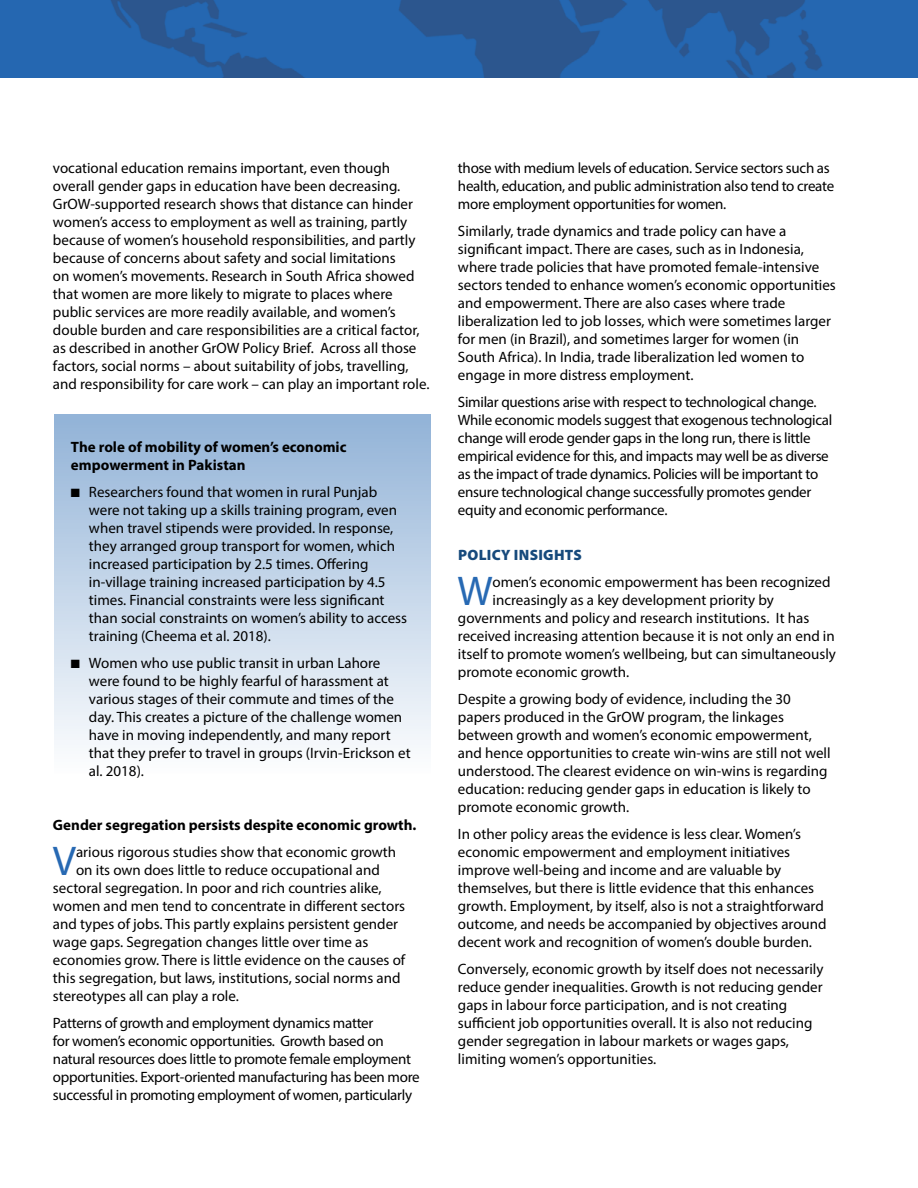
<style>
.page{position:relative;width:918px;height:1188px;background:#fff}
.page>*{position:absolute;margin:0;border:0;box-sizing:border-box;transform-origin:0 0}
.P2{font:41.7px "Myriad Pro";color:#2769b3}
.P1{font:15px/18px "Myriad Pro";color:#000}
.P1-2{font:15px/18px "Myriad Pro";letter-spacing:-.02em;color:#000}
.P2-2{font:15px "Myriad Pro";color:#000}
.P3{font:15px/18px "Myriad Pro";color:#000}
.H5{font:700 15px/18px "Myriad Pro";color:#000}
.P1-3{font:900 15px "Myriad Pro";letter-spacing:.02em;color:#174a7c}
</style>
<div class="page">
<div style="left:55px;top:414px;width:376px;height:360px;background:linear-gradient(to bottom,#92b3d7,#fdfdfe)"></div>
<img style="left:0;top:0;width:918px;height:78px">
<h5 class="P1" style="left:53px;top:159px;width:378px">vocational education remains important, even though overall gender gaps in education have been decreasing.<br>GrOW-supported research shows that distance can hinder women’s access to employment as well as training, partly because of women’s household responsibilities, and partly because of concerns about safety and social limitations<br>on women’s movements. Research in South Africa showed that women are more likely to migrate to places where public services are more readily available, and women’s double burden and care responsibilities are a critical factor, as described in another GrOW Policy Brief. Across all those factors, social norms – about suitability of jobs, travelling, and responsibility for care work – can play an important role.</h5>
<h4 class="H5" style="left:71px;top:438px;width:277px">The role of mobility of women’s economic empowerment in Pakistan</h4>
<p class="P3" style="left:89px;top:483px;width:320px;text-indent:-18px">■ Researchers found that women in rural Punjab were not taking up a skills training program, even when travel stipends were provided. In response, they arranged group transport for women, which increased participation by 2.5 times. Offering in-village training increased participation by 4.5 times. Financial constraints were less significant than social constraints on women’s ability to access training (Cheema et al. 2018).</p>
<p class="P3" style="left:89px;top:654px;width:323px;text-indent:-18px">■ Women who use public transit in urban Lahore were found to be highly fearful of harassment at various stages of their commute and times of the day. This creates a picture of the challenge women have in moving independently, and many report that they prefer to travel in groups (Irvin-Erickson et al. 2018).</p>
<h4 class="H5" style="left:53px;top:816px;width:365px">Gender segregation persists despite economic growth.</h4>
<p class="P2" style="left:53px;top:836px;width:25px">V</p>
<p class="P2-2" style="left:76px;top:843px;width:322px">arious rigorous studies show that economic growth</p>
<p class="P2-2" style="left:76px;top:861px;width:305px">on its own does little to reduce occupational and</p>
<p class="P2-2" style="left:53px;top:879px;width:330px">sectoral segregation. In poor and rich countries alike,</p>
<p class="P2-2" style="left:53px;top:897px;width:354px">women and men tend to concentrate in different sectors</p>
<p class="P2-2" style="left:53px;top:915px;width:347px">and types of jobs. This partly explains persistent gender</p>
<p class="P2-2" style="left:53px;top:933px;width:317px">wage gaps. Segregation changes little over time as</p>
<p class="P2-2" style="left:53px;top:951px;width:354px">economies grow. There is little evidence on the causes of</p>
<p class="P2-2" style="left:53px;top:969px;width:349px">this segregation, but laws, institutions, social norms and</p>
<p class="P2-2" style="left:53px;top:987px;width:187px">stereotypes all can play a role.</p>
<h5 class="P1-2" style="left:53px;top:1014px;width:368px">Patterns of growth and employment dynamics matter<br>for women’s economic opportunities. Growth based on natural resources does little to promote female employment opportunities. Export-oriented manufacturing has been more successful in promoting employment of women, particularly</h5>
<h5 class="P1-2" style="left:458px;top:159px;width:378px">those with medium levels of education. Service sectors such as health, education, and public administration also tend to create more employment opportunities for women.</h5>
<h5 class="P1" style="left:458px;top:222px;width:379px">Similarly, trade dynamics and trade policy can have a significant impact. There are cases, such as in Indonesia, where trade policies that have promoted female-intensive sectors tended to enhance women’s economic opportunities and empowerment. There are also cases where trade liberalization led to job losses, which were sometimes larger for men (in Brazil), and sometimes larger for women (in South Africa). In India, trade liberalization led women to engage in more distress employment.</h5>
<h5 class="P1-2" style="left:458px;top:393px;width:376px">Similar questions arise with respect to technological change.<br>While economic models suggest that exogenous technological change will erode gender gaps in the long run, there is little empirical evidence for this, and impacts may well be as diverse as the impact of trade dynamics. Policies will be important to ensure technological change successfully promotes gender equity and economic performance.</h5>
<h5 class="P1-3" style="left:458px;top:545px;width:125px">POLICY INSIGHTS</h5>
<p class="P2" style="left:457px;top:566px;width:37px">W</p>
<p class="P2-2" style="left:493px;top:573px;width:339px">omen’s economic empowerment has been recognized</p>
<p class="P2-2" style="left:493px;top:591px;width:283px">increasingly as a key development priority by</p>
<p class="P2-2" style="left:458px;top:609px;width:353px">governments and policy and research institutions. It has</p>
<p class="P2-2" style="left:458px;top:627px;width:378px">received increasing attention because it is not only an end in</p>
<p class="P2-2" style="left:458px;top:645px;width:380px">itself to promote women’s wellbeing, but can simultaneously</p>
<p class="P2-2" style="left:458px;top:663px;width:173px">promote economic growth.</p>
<h5 class="P1" style="left:458px;top:690px;width:374px">Despite a growing body of evidence, including the 30 papers produced in the GrOW program, the linkages between growth and women’s economic empowerment, and hence opportunities to create win-wins are still not well understood. The clearest evidence on win-wins is regarding education: reducing gender gaps in education is likely to promote economic growth.</h5>
<h5 class="P1" style="left:458px;top:825px;width:370px">In other policy areas the evidence is less clear. Women’s economic empowerment and employment initiatives improve well-being and income and are valuable by themselves, but there is little evidence that this enhances growth. Employment, by itself, also is not a straightforward outcome, and needs be accompanied by objectives around decent work and recognition of women’s double burden.</h5>
<h5 class="P1" style="left:458px;top:960px;width:367px">Conversely, economic growth by itself does not necessarily reduce gender inequalities. Growth is not reducing gender gaps in labour force participation, and is not creating sufficient job opportunities overall. It is also not reducing gender segregation in labour markets or wages gaps, limiting women’s opportunities.</h5>
</div>
